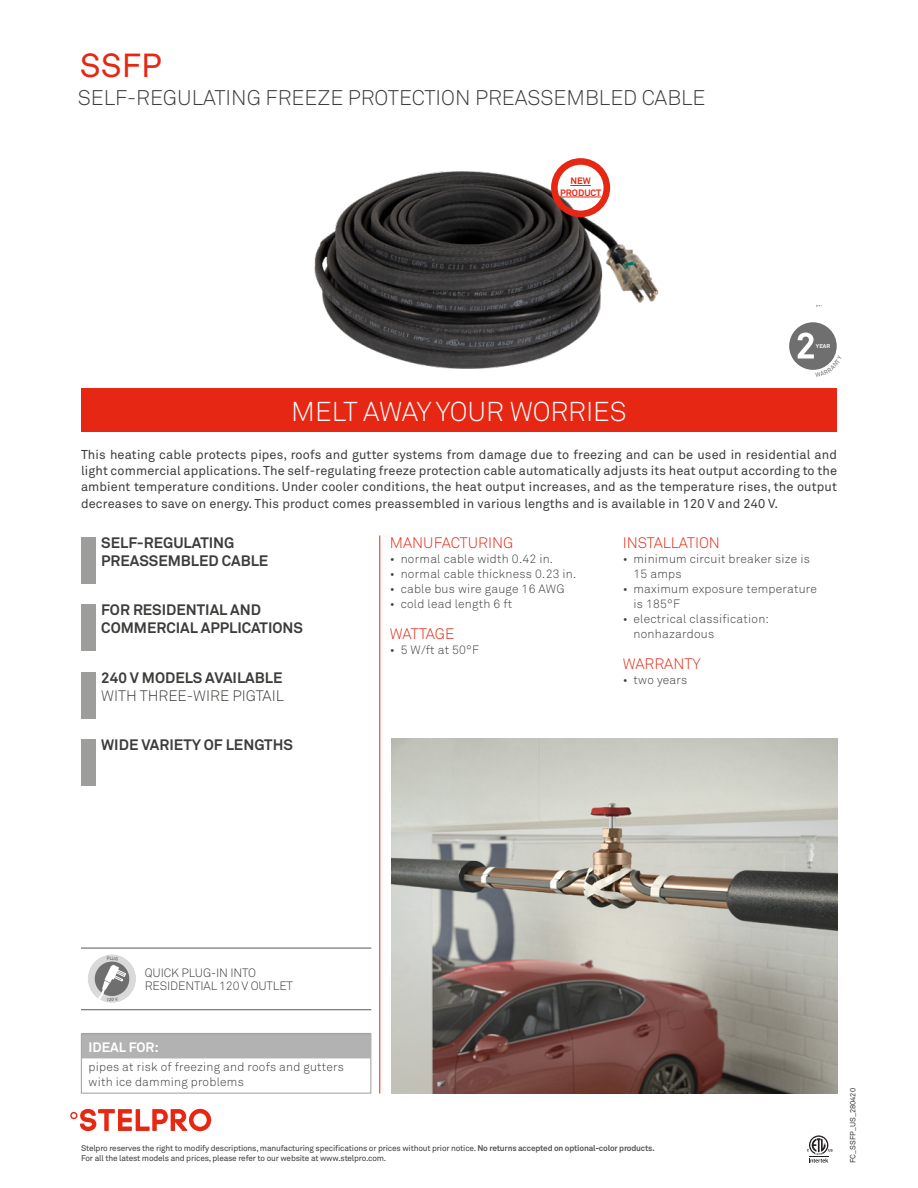
<style>
.page{position:relative;width:918px;height:1188px;background:#fff}
.page>*{position:absolute;margin:0;border:0;box-sizing:border-box;transform-origin:0 0}
.t1{font:33px "Akkurat";color:#e52713}
.t2{font:300 27px "Akkurat";color:#fff}
.t3{font:300 21px "Akkurat";color:#3c3c3b}
.t4{font:700 15px/18px "Akkurat";color:#3c3c3b}
.t5{font:300 15px "Akkurat";color:#e52713}
.t6{font:300 15px "Akkurat";color:#3c3c3b}
.t7{font:700 13.5px "Akkurat";color:#fff}
.t8{font:12.75px/16.5px "Akkurat";letter-spacing:.01em;color:#3c3c3b;text-align:justify}
.t9{font:300 12px/15px "Akkurat";letter-spacing:.02em;color:#3c3c3b}
.t10{font:300 12px/13.5px "Akkurat";letter-spacing:-.01em;color:#3c3c3b}
.t11{font:700 9.15px/11.6px "Akkurat";color:#e52713;text-align:center}
.t12{font:8.25px/9.9px "Akkurat";letter-spacing:-.02em;color:#3c3c3b}
.t13{font:7.5px "Akkurat";color:#3c3c3b}
.t14{font:700 5.55px "Akkurat";color:#fff}
.s1{font-weight:700;color:#575756}
</style>
<div class="page">
<svg style="left:807px;top:1135px;width:26px;height:28px"></svg>
<img style="left:314px;top:158px;width:345px;height:211px">
<img style="left:392px;top:739px;width:446px;height:355px">
<hr style="left:380px;top:536px;width:1px;height:558px;background:#e52713">
<div style="left:82px;top:1033px;width:288px;height:25px;background:#b3b2b2"></div>
<div style="left:81px;top:1033px;width:290px;height:61px;border:1px solid #9d9d9c"></div>
<div style="left:81px;top:537px;width:14px;height:47px;background:#9d9d9c"></div>
<div style="left:81px;top:604px;width:14px;height:47px;background:#9d9d9c"></div>
<div style="left:81px;top:672px;width:14px;height:47px;background:#9d9d9c"></div>
<div style="left:81px;top:739px;width:14px;height:47px;background:#9d9d9c"></div>
<div style="left:81px;top:389px;width:756px;height:43px;background:#e52713"></div>
<div style="left:789px;top:322px;width:48px;height:48px;background:#706f6f;border-radius:50%"></div>
<hr style="left:81px;top:948px;width:290px;height:1px;background:#575756">
<hr style="left:81px;top:1009px;width:290px;height:1px;background:#575756">
<div style="left:88px;top:954px;width:48px;height:49px;background:#dadada;border-radius:50%"></div>
<div style="left:95px;top:962px;width:34px;height:34px;background:#706f6f;border-radius:50%"></div>
<div style="left:551px;top:158px;width:59px;height:59px;border:7px solid #e52713;border-radius:50%"></div>
<svg style="left:570px;top:185px;width:21px;height:1px"></svg>
<hr style="left:560px;top:197px;width:41px;height:1px;background:#e52713">
<svg style="left:70px;top:1109px;width:141px;height:22px"></svg>
<svg style="left:798px;top:333px;width:39px;height:37px"></svg>
<svg style="left:95px;top:956px;width:32px;height:46px"></svg>
<h1 class="t1" style="left:80px;top:45px;width:83px">SSFP</h1>
<h3 class="t3" style="left:78px;top:85px;width:629px">SELF-REGULATING FREEZE PROTECTION PREASSEMBLED CABLE</h3>
<p class="t11" style="left:560px;top:175px;width:43px">NEW<br>PRODUCT</p>
<p class="t14" style="left:816px;top:343px;width:16px">YEAR</p>
<h2 class="t2" style="left:291px;top:395px;width:337px">MELT AWAY YOUR WORRIES</h2>
<p class="t8" style="left:81px;top:446px;width:758px">This heating cable protects pipes, roofs and gutter systems from damage due to freezing and can be used in residential and light commercial applications. The self-regulating freeze protection cable automatically adjusts its heat output according to the ambient temperature conditions. Under cooler conditions, the heat output increases, and as the temperature rises, the output decreases to save on energy. This product comes preassembled in various lengths and is available in 120 V and 240 V.</p>
<p class="t4" style="left:101px;top:533px;width:169px">SELF-REGULATING<br>PREASSEMBLED CABLE</p>
<p class="t4" style="left:101px;top:600px;width:203px">FOR RESIDENTIAL AND<br>COMMERCIAL APPLICATIONS</p>
<p class="t4" style="left:101px;top:668px;width:183px">240 V MODELS AVAILABLE</p>
<p class="t6" style="left:101px;top:686px;width:184px">WITH THREE-WIRE PIGTAIL</p>
<p class="t4" style="left:101px;top:735px;width:193px">WIDE VARIETY OF LENGTHS</p>
<p class="t5" style="left:390px;top:533px;width:125px">MANUFACTURING</p>
<p class="t9" style="left:390px;top:551px;width:165px">• normal cable width 0.42 in.</p>
<p class="t9" style="left:390px;top:566px;width:188px">• normal cable thickness 0.23 in.</p>
<p class="t9" style="left:390px;top:581px;width:176px">• cable bus wire gauge 16 AWG</p>
<p class="t9" style="left:390px;top:596px;width:124px">• cold lead length 6 ft</p>
<p class="t5" style="left:390px;top:624px;width:66px">WATTAGE</p>
<p class="t9" style="left:390px;top:642px;width:91px">• 5 W/ft at 50°F</p>
<p class="t5" style="left:623px;top:533px;width:99px">INSTALLATION</p>
<p class="t9" style="left:634px;top:551px;width:178px;text-indent:-11px">• minimum circuit breaker size is<br>15 amps</p>
<p class="t9" style="left:634px;top:581px;width:185px;text-indent:-11px">• maximum exposure temperature is 185°F</p>
<p class="t9" style="left:634px;top:611px;width:137px;text-indent:-11px">• electrical classification: nonhazardous</p>
<p class="t5" style="left:623px;top:654px;width:79px">WARRANTY</p>
<p class="t9" style="left:623px;top:672px;width:66px">• two years</p>
<p class="t10" style="left:145px;top:966px;width:150px">QUICK PLUG-IN INTO<br>RESIDENTIAL 120 V OUTLET</p>
<p class="t7" style="left:88px;top:1038px;width:72px">IDEAL FOR:</p>
<p class="t9" style="left:88px;top:1059px;width:257px">pipes at risk of freezing and roofs and gutters with ice damming problems</p>
<p class="t12" style="left:81px;top:1143px;width:575px">Stelpro reserves the right to modify descriptions, manufacturing specifications or prices without prior notice. <span class="s1">No returns accepted on optional-color products.<br></span>For all the latest models and prices, please refer to our website at www.stelpro.com.</p>
<p class="t13" style="left:848px;top:1163px;width:77px;rotate:-90deg">FC_SSFP_US_280420</p>
</div>
